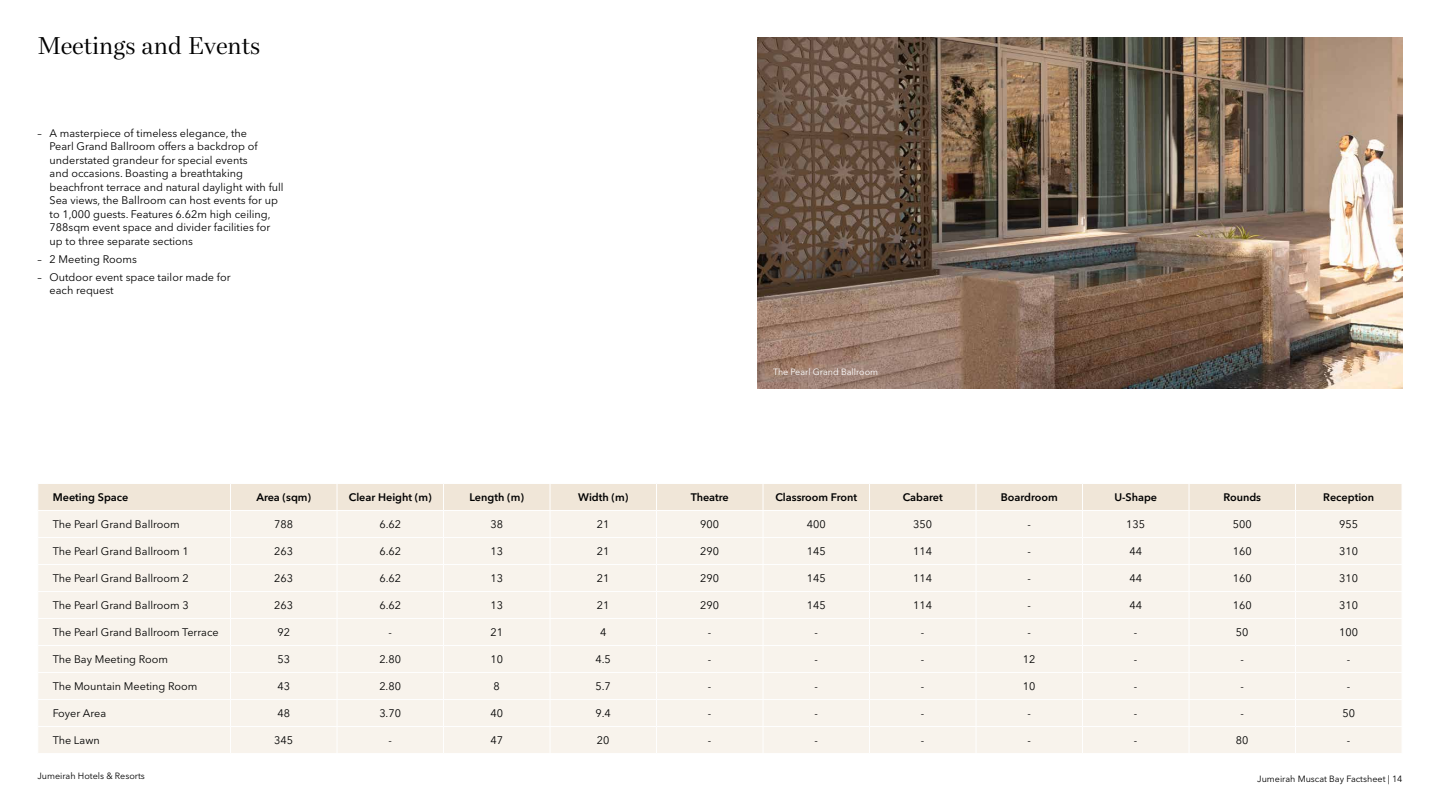
<style>
.page{position:relative;width:1440px;height:810px;background:#fff}
.page>*{position:absolute;margin:0;border:0;box-sizing:border-box;transform-origin:0 0}
.t1{font:24px "Bressay Display";color:#000}
.t2{font:10.88px/13.5px "Avenir Next World";color:#000}
.t3{font:600 10.88px "Avenir Next World";color:#000}
.t4{font:9px "Avenir Next World";color:#000}
.t5{font:9px "Avenir Next World";color:#fff}
</style>
<div class="page">
<svg style="left:38px;top:484px;width:1364px;height:269px;background:#f7f2ea"></svg>
<img style="left:758px;top:38px;width:644px;height:350px">
<h1 class="t1" style="left:38px;top:32px;width:225px">Meetings and Events</h1>
<p class="t2" style="left:50px;top:126px;width:236px;text-indent:-12px">– A masterpiece of timeless elegance, the<br>Pearl Grand Ballroom offers a backdrop of understated grandeur for special events<br>and occasions. Boasting a breathtaking beachfront terrace and natural daylight with full Sea views, the Ballroom can host events for up to 1,000 guests. Features 6.62m high ceiling, 788sqm event space and divider facilities for up to three separate sections</p>
<p class="t2" style="left:37px;top:252px;width:101px">– 2 Meeting Rooms</p>
<p class="t2" style="left:50px;top:270px;width:183px;text-indent:-12px">– Outdoor event space tailor made for each request</p>
<p class="t5" style="left:773px;top:364px;width:107px">The Pearl Grand Ballroom</p>
<p class="t3" style="left:53px;top:491px;width:77px">Meeting Space</p>
<p class="t3" style="left:256px;top:491px;width:56px">Area (sqm)</p>
<p class="t3" style="left:349px;top:491px;width:85px">Clear Height (m)</p>
<p class="t3" style="left:470px;top:491px;width:56px">Length (m)</p>
<p class="t3" style="left:578px;top:491px;width:52px">Width (m)</p>
<p class="t3" style="left:691px;top:491px;width:40px">Theatre</p>
<p class="t3" style="left:775px;top:491px;width:83px">Classroom Front</p>
<p class="t3" style="left:903px;top:491px;width:41px">Cabaret</p>
<p class="t3" style="left:1001px;top:491px;width:59px">Boardroom</p>
<p class="t3" style="left:1114px;top:491px;width:44px">U-Shape</p>
<p class="t3" style="left:1223px;top:491px;width:39px">Rounds</p>
<p class="t3" style="left:1323px;top:491px;width:52px">Reception</p>
<p class="t2" style="left:53px;top:518px;width:129px">The Pearl Grand Ballroom</p>
<p class="t2" style="left:274px;top:518px;width:20px">788</p>
<p class="t2" style="left:379px;top:518px;width:23px">6.62</p>
<p class="t2" style="left:490px;top:518px;width:14px">38</p>
<p class="t2" style="left:597px;top:518px;width:14px">21</p>
<p class="t2" style="left:700px;top:518px;width:20px">900</p>
<p class="t2" style="left:807px;top:518px;width:20px">400</p>
<p class="t2" style="left:913px;top:518px;width:20px">350</p>
<p class="t2" style="left:1028px;top:518px;width:5px">-</p>
<p class="t2" style="left:1126px;top:518px;width:20px">135</p>
<p class="t2" style="left:1233px;top:518px;width:20px">500</p>
<p class="t2" style="left:1339px;top:518px;width:20px">955</p>
<p class="t2" style="left:53px;top:545px;width:138px">The Pearl Grand Ballroom 1</p>
<p class="t2" style="left:274px;top:545px;width:20px">263</p>
<p class="t2" style="left:379px;top:545px;width:23px">6.62</p>
<p class="t2" style="left:490px;top:545px;width:14px">13</p>
<p class="t2" style="left:597px;top:545px;width:14px">21</p>
<p class="t2" style="left:700px;top:545px;width:20px">290</p>
<p class="t2" style="left:807px;top:545px;width:20px">145</p>
<p class="t2" style="left:913px;top:545px;width:20px">114</p>
<p class="t2" style="left:1028px;top:545px;width:5px">-</p>
<p class="t2" style="left:1129px;top:545px;width:14px">44</p>
<p class="t2" style="left:1233px;top:545px;width:20px">160</p>
<p class="t2" style="left:1339px;top:545px;width:20px">310</p>
<p class="t2" style="left:53px;top:572px;width:138px">The Pearl Grand Ballroom 2</p>
<p class="t2" style="left:274px;top:572px;width:20px">263</p>
<p class="t2" style="left:379px;top:572px;width:23px">6.62</p>
<p class="t2" style="left:490px;top:572px;width:14px">13</p>
<p class="t2" style="left:597px;top:572px;width:14px">21</p>
<p class="t2" style="left:700px;top:572px;width:20px">290</p>
<p class="t2" style="left:807px;top:572px;width:20px">145</p>
<p class="t2" style="left:913px;top:572px;width:20px">114</p>
<p class="t2" style="left:1028px;top:572px;width:5px">-</p>
<p class="t2" style="left:1129px;top:572px;width:14px">44</p>
<p class="t2" style="left:1233px;top:572px;width:20px">160</p>
<p class="t2" style="left:1339px;top:572px;width:20px">310</p>
<p class="t2" style="left:53px;top:599px;width:138px">The Pearl Grand Ballroom 3</p>
<p class="t2" style="left:274px;top:599px;width:20px">263</p>
<p class="t2" style="left:379px;top:599px;width:23px">6.62</p>
<p class="t2" style="left:490px;top:599px;width:14px">13</p>
<p class="t2" style="left:597px;top:599px;width:14px">21</p>
<p class="t2" style="left:700px;top:599px;width:20px">290</p>
<p class="t2" style="left:807px;top:599px;width:20px">145</p>
<p class="t2" style="left:913px;top:599px;width:20px">114</p>
<p class="t2" style="left:1028px;top:599px;width:5px">-</p>
<p class="t2" style="left:1129px;top:599px;width:14px">44</p>
<p class="t2" style="left:1233px;top:599px;width:20px">160</p>
<p class="t2" style="left:1339px;top:599px;width:20px">310</p>
<p class="t2" style="left:53px;top:626px;width:168px">The Pearl Grand Ballroom Terrace</p>
<p class="t2" style="left:277px;top:626px;width:14px">92</p>
<p class="t2" style="left:389px;top:626px;width:5px">-</p>
<p class="t2" style="left:490px;top:626px;width:14px">21</p>
<p class="t2" style="left:600px;top:626px;width:8px">4</p>
<p class="t2" style="left:708px;top:626px;width:5px">-</p>
<p class="t2" style="left:814px;top:626px;width:5px">-</p>
<p class="t2" style="left:921px;top:626px;width:5px">-</p>
<p class="t2" style="left:1027px;top:626px;width:5px">-</p>
<p class="t2" style="left:1134px;top:626px;width:5px">-</p>
<p class="t2" style="left:1236px;top:626px;width:14px">50</p>
<p class="t2" style="left:1339px;top:626px;width:20px">100</p>
<p class="t2" style="left:53px;top:653px;width:117px">The Bay Meeting Room</p>
<p class="t2" style="left:277px;top:653px;width:14px">53</p>
<p class="t2" style="left:379px;top:653px;width:23px">2.80</p>
<p class="t2" style="left:490px;top:653px;width:14px">10</p>
<p class="t2" style="left:596px;top:653px;width:17px">4.5</p>
<p class="t2" style="left:708px;top:653px;width:5px">-</p>
<p class="t2" style="left:814px;top:653px;width:5px">-</p>
<p class="t2" style="left:921px;top:653px;width:5px">-</p>
<p class="t2" style="left:1023px;top:653px;width:14px">12</p>
<p class="t2" style="left:1134px;top:653px;width:5px">-</p>
<p class="t2" style="left:1240px;top:653px;width:5px">-</p>
<p class="t2" style="left:1347px;top:653px;width:5px">-</p>
<p class="t2" style="left:53px;top:680px;width:146px">The Mountain Meeting Room</p>
<p class="t2" style="left:277px;top:680px;width:14px">43</p>
<p class="t2" style="left:379px;top:680px;width:23px">2.80</p>
<p class="t2" style="left:494px;top:680px;width:8px">8</p>
<p class="t2" style="left:595px;top:680px;width:17px">5.7</p>
<p class="t2" style="left:708px;top:680px;width:5px">-</p>
<p class="t2" style="left:814px;top:680px;width:5px">-</p>
<p class="t2" style="left:921px;top:680px;width:5px">-</p>
<p class="t2" style="left:1023px;top:680px;width:14px">10</p>
<p class="t2" style="left:1134px;top:680px;width:5px">-</p>
<p class="t2" style="left:1240px;top:680px;width:5px">-</p>
<p class="t2" style="left:1347px;top:680px;width:5px">-</p>
<p class="t2" style="left:53px;top:707px;width:55px">Foyer Area</p>
<p class="t2" style="left:277px;top:707px;width:14px">48</p>
<p class="t2" style="left:379px;top:707px;width:23px">3.70</p>
<p class="t2" style="left:490px;top:707px;width:14px">40</p>
<p class="t2" style="left:595px;top:707px;width:17px">9.4</p>
<p class="t2" style="left:708px;top:707px;width:5px">-</p>
<p class="t2" style="left:814px;top:707px;width:5px">-</p>
<p class="t2" style="left:921px;top:707px;width:5px">-</p>
<p class="t2" style="left:1027px;top:707px;width:5px">-</p>
<p class="t2" style="left:1134px;top:707px;width:5px">-</p>
<p class="t2" style="left:1240px;top:707px;width:5px">-</p>
<p class="t2" style="left:1342px;top:707px;width:14px">50</p>
<p class="t2" style="left:53px;top:734px;width:49px">The Lawn</p>
<p class="t2" style="left:274px;top:734px;width:20px">345</p>
<p class="t2" style="left:388px;top:734px;width:5px">-</p>
<p class="t2" style="left:490px;top:734px;width:14px">47</p>
<p class="t2" style="left:597px;top:734px;width:14px">20</p>
<p class="t2" style="left:708px;top:734px;width:5px">-</p>
<p class="t2" style="left:814px;top:734px;width:5px">-</p>
<p class="t2" style="left:921px;top:734px;width:5px">-</p>
<p class="t2" style="left:1027px;top:734px;width:5px">-</p>
<p class="t2" style="left:1134px;top:734px;width:5px">-</p>
<p class="t2" style="left:1236px;top:734px;width:14px">80</p>
<p class="t2" style="left:1347px;top:734px;width:5px">-</p>
<p class="t4" style="left:38px;top:769px;width:109px">Jumeirah Hotels &amp; Resorts</p>
<p class="t4" style="left:1257px;top:772px;width:147px">Jumeirah Muscat Bay Factsheet | 14</p>
</div>
